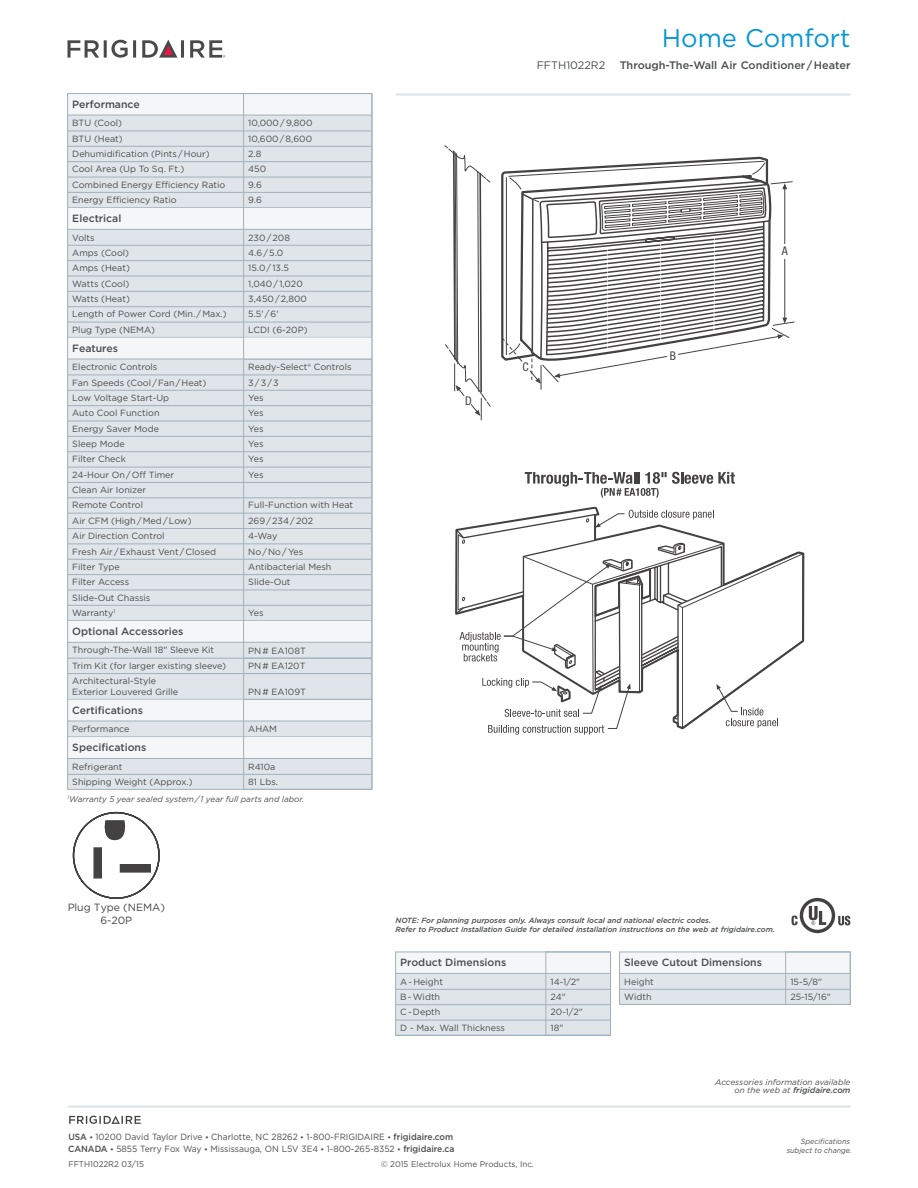
<style>
.page{position:relative;width:918px;height:1188px;background:#fff}
.page>*{position:absolute;margin:0;border:0;box-sizing:border-box;transform-origin:0 0}
.t1{font:25.5px "Gotham";color:#0696d7}
.t2{font:condensed 12px "Helvetica Neue";color:#231f20}
.t3{font:500 10.8px "Gotham";color:#4b4c4d}
.t4{font:10.8px "Gotham";color:#4b4c4d}
.t5{font:500 10.5px "Gotham";color:#4b4c4d}
.t6{font:10.5px/12.6px "Gotham";color:#231f20;text-align:center}
.t7{font:9px/15.3px "Gotham";color:#4b4c4d}
.t8{font:9px/11.9px "Gotham";color:#4b4c4d;scale:.95 1}
.t9{font:italic 8.25px/8.2px "Gotham";color:#4b4c4d;text-align:right}
.t10{font:8.25px "Gotham";color:#4b4c4d}
.t11{font:italic 500 7.5px/9px "Gotham";color:#4b4c4d}
.t12{font:italic 7.5px/9px "Gotham";color:#4b4c4d;text-align:right;scale:.95 1}
.s1{font-weight:500}
.s2{font-weight:500;font-size:7.5px}
</style>
<div class="page">
<hr style="left:68px;top:1106px;width:782px;height:2px;background:#dfe5e9">
<hr style="left:396px;top:93px;width:455px;height:3px;background:#dfe5e9">
<svg style="left:69px;top:1116px;width:73px;height:8px"></svg>
<div style="left:396px;top:952px;width:215px;height:83px;background:#dfe5e9"></div>
<div style="left:396px;top:952px;width:214px;height:21px;background:#f4f6f7"></div>
<hr style="left:396px;top:973px;width:214px;height:1px;background:#a2b1bb">
<hr style="left:396px;top:989px;width:214px;height:1px;background:#a2b1bb">
<hr style="left:396px;top:1004px;width:214px;height:1px;background:#a2b1bb">
<hr style="left:396px;top:1020px;width:214px;height:1px;background:#a2b1bb">
<hr style="left:396px;top:1035px;width:214px;height:1px;background:#a2b1bb">
<div style="left:395px;top:952px;width:216px;height:83px;border:1px solid #a2b1bb"></div>
<div style="left:546px;top:952px;width:65px;height:83px;border:1px solid #a2b1bb"></div>
<div style="left:620px;top:952px;width:230px;height:52px;background:#dfe5e9"></div>
<div style="left:620px;top:952px;width:230px;height:21px;background:#f4f6f7"></div>
<hr style="left:620px;top:973px;width:230px;height:1px;background:#a2b1bb">
<hr style="left:620px;top:989px;width:230px;height:1px;background:#a2b1bb">
<div style="left:619px;top:952px;width:232px;height:53px;border:1px solid #a2b1bb"></div>
<div style="left:786px;top:952px;width:65px;height:53px;border:1px solid #a2b1bb"></div>
<svg style="left:455px;top:506px;width:350px;height:225px"></svg>
<svg style="left:525px;top:472px;width:210px;height:26px"></svg>
<svg style="left:501px;top:156px;width:268px;height:202px"></svg>
<svg style="left:506px;top:160px;width:260px;height:8px"></svg>
<svg style="left:444px;top:145px;width:47px;height:275px"></svg>
<svg style="left:502px;top:168px;width:293px;height:222px"></svg>
<svg style="left:68px;top:40px;width:68px;height:18px"></svg>
<svg style="left:142px;top:40px;width:42px;height:18px"></svg>
<svg style="left:190px;top:40px;width:35px;height:18px"></svg>
<svg style="left:792px;top:898px;width:58px;height:35px"></svg>
<svg style="left:72px;top:812px;width:88px;height:87px"></svg>
<div style="left:68px;top:94px;width:304px;height:695px;background:#dfe5e9"></div>
<div style="left:68px;top:94px;width:303px;height:21px;background:#f4f6f7"></div>
<hr style="left:68px;top:115px;width:303px;height:1px;background:#a2b1bb">
<hr style="left:68px;top:131px;width:303px;height:1px;background:#a2b1bb">
<hr style="left:68px;top:146px;width:303px;height:1px;background:#a2b1bb">
<hr style="left:68px;top:161px;width:303px;height:1px;background:#a2b1bb">
<hr style="left:68px;top:177px;width:303px;height:1px;background:#a2b1bb">
<hr style="left:68px;top:192px;width:303px;height:1px;background:#a2b1bb">
<div style="left:68px;top:208px;width:303px;height:21px;background:#f4f6f7"></div>
<hr style="left:68px;top:229px;width:303px;height:1px;background:#a2b1bb">
<hr style="left:68px;top:245px;width:303px;height:1px;background:#a2b1bb">
<hr style="left:68px;top:260px;width:303px;height:1px;background:#a2b1bb">
<hr style="left:68px;top:276px;width:303px;height:1px;background:#a2b1bb">
<hr style="left:68px;top:291px;width:303px;height:1px;background:#a2b1bb">
<hr style="left:68px;top:306px;width:303px;height:1px;background:#a2b1bb">
<hr style="left:68px;top:322px;width:303px;height:1px;background:#a2b1bb">
<hr style="left:68px;top:337px;width:303px;height:1px;background:#a2b1bb">
<div style="left:68px;top:338px;width:303px;height:21px;background:#f4f6f7"></div>
<hr style="left:68px;top:359px;width:303px;height:1px;background:#a2b1bb">
<hr style="left:68px;top:375px;width:303px;height:1px;background:#a2b1bb">
<hr style="left:68px;top:390px;width:303px;height:1px;background:#a2b1bb">
<hr style="left:68px;top:405px;width:303px;height:1px;background:#a2b1bb">
<hr style="left:68px;top:421px;width:303px;height:1px;background:#a2b1bb">
<hr style="left:68px;top:436px;width:303px;height:1px;background:#a2b1bb">
<hr style="left:68px;top:451px;width:303px;height:1px;background:#a2b1bb">
<hr style="left:68px;top:467px;width:303px;height:1px;background:#a2b1bb">
<hr style="left:68px;top:482px;width:303px;height:1px;background:#a2b1bb">
<hr style="left:68px;top:498px;width:303px;height:1px;background:#a2b1bb">
<hr style="left:68px;top:513px;width:303px;height:1px;background:#a2b1bb">
<hr style="left:68px;top:528px;width:303px;height:1px;background:#a2b1bb">
<hr style="left:68px;top:544px;width:303px;height:1px;background:#a2b1bb">
<hr style="left:68px;top:559px;width:303px;height:1px;background:#a2b1bb">
<hr style="left:68px;top:574px;width:303px;height:1px;background:#a2b1bb">
<hr style="left:68px;top:590px;width:303px;height:1px;background:#a2b1bb">
<hr style="left:68px;top:605px;width:303px;height:1px;background:#a2b1bb">
<hr style="left:68px;top:620px;width:303px;height:1px;background:#a2b1bb">
<div style="left:68px;top:621px;width:303px;height:21px;background:#f4f6f7"></div>
<hr style="left:68px;top:642px;width:303px;height:1px;background:#a2b1bb">
<hr style="left:68px;top:658px;width:303px;height:1px;background:#a2b1bb">
<hr style="left:68px;top:673px;width:303px;height:1px;background:#a2b1bb">
<hr style="left:68px;top:699px;width:303px;height:1px;background:#a2b1bb">
<div style="left:68px;top:700px;width:303px;height:21px;background:#f4f6f7"></div>
<hr style="left:68px;top:721px;width:303px;height:1px;background:#a2b1bb">
<div style="left:68px;top:737px;width:303px;height:22px;background:#f4f6f7"></div>
<hr style="left:68px;top:758px;width:303px;height:1px;background:#a2b1bb">
<hr style="left:68px;top:774px;width:303px;height:1px;background:#a2b1bb">
<div style="left:243px;top:93px;width:129px;height:697px;border:1px solid #a2b1bb"></div>
<h1 class="t1" style="left:662px;top:22px;width:190px">Home Comfort</h1>
<p class="t5" style="left:72px;top:97px;width:69px">Performance</p>
<p class="t7" style="left:72px;top:115px;width:155px">BTU (Cool)<br>BTU (Heat)<br>Dehumidification (Pints / Hour)<br>Cool Area (Up To Sq. Ft.)<br>Combined Energy Efficiency Ratio<br>Energy Efficiency Ratio</p>
<p class="t5" style="left:72px;top:211px;width:51px">Electrical</p>
<p class="t7" style="left:72px;top:230px;width:156px">Volts<br>Amps (Cool)<br>Amps (Heat)<br>Watts (Cool)<br>Watts (Heat)<br>Length of Power Cord (Min. / Max.)<br>Plug Type (NEMA)</p>
<p class="t5" style="left:72px;top:341px;width:47px">Features</p>
<p class="t7" style="left:72px;top:359px;width:145px">Electronic Controls<br>Fan Speeds (Cool / Fan / Heat)<br>Low Voltage Start-Up<br>Auto Cool Function<br>Energy Saver Mode<br>Sleep Mode<br>Filter Check<br>24-Hour On / Off Timer<br>Clean Air Ionizer<br>Remote Control<br>Air CFM (High / Med / Low)<br>Air Direction Control<br>Fresh Air / Exhaust Vent / Closed<br>Filter Type<br>Filter Access<br>Slide-Out Chassis<br>Warranty<sup>1</sup></p>
<p class="t5" style="left:72px;top:624px;width:113px">Optional Accessories</p>
<p class="t7" style="left:72px;top:642px;width:155px">Through-The-Wall 18" Sleeve Kit<br>Trim Kit (for larger existing sleeve)<br>Architectural-Style</p>
<p class="t7" style="left:72px;top:684px;width:107px">Exterior Louvered Grille</p>
<p class="t5" style="left:72px;top:703px;width:72px">Certifications</p>
<p class="t7" style="left:72px;top:721px;width:59px">Performance</p>
<p class="t5" style="left:72px;top:741px;width:76px">Specifications</p>
<p class="t7" style="left:72px;top:759px;width:122px">Refrigerant<br>Shipping Weight (Approx.)</p>
<p class="t7" style="left:248px;top:115px;width:66px">10,000 / 9,800<br>10,600 / 8,600<br>2.8<br>450<br>9.6<br>9.6</p>
<p class="t7" style="left:248px;top:230px;width:61px">230 / 208<br>4.6 / 5.0<br>15.0 / 13.5<br>1,040 / 1,020<br>3,450 / 2,800<br>5.5' / 6'<br>LCDI (6-20P)</p>
<p class="t7" style="left:248px;top:359px;width:105px">Ready-Select® Controls<br>3 / 3 / 3<br>Yes<br>Yes<br>Yes<br>Yes<br>Yes<br>Yes</p>
<p class="t7" style="left:248px;top:497px;width:107px">Full-Function with Heat<br>269 / 234 / 202<br>4-Way<br>No / No / Yes<br>Antibacterial Mesh<br>Slide-Out</p>
<p class="t7" style="left:248px;top:605px;width:17px">Yes</p>
<p class="t7" style="left:248px;top:642px;width:59px">PN # EA108T<br>PN # EA120T</p>
<p class="t7" style="left:248px;top:684px;width:59px">PN # EA109T</p>
<p class="t7" style="left:248px;top:721px;width:30px">AHAM</p>
<p class="t7" style="left:248px;top:759px;width:31px">R410a<br>81 Lbs.</p>
<p class="t9" style="left:68px;top:794px;width:238px"><sup>1</sup>Warranty 5 year sealed system / 1 year full parts and labor.</p>
<p class="t6" style="left:68px;top:901px;width:99px">Plug Type (NEMA)<br>6-20P</p>
<p class="t4" style="left:537px;top:58px;width:70px">FFTH1022R2</p>
<p class="t3" style="left:620px;top:58px;width:232px">Through-The-Wall Air Conditioner / Heater</p>
<h2 class="t2" style="left:465px;top:393px;width:8px">D</h2>
<h2 class="t2" style="left:523px;top:360px;width:8px">C</h2>
<h2 class="t2" style="left:670px;top:349px;width:8px">B</h2>
<h2 class="t2" style="left:782px;top:244px;width:7px">A</h2>
<p class="t11" style="left:395px;top:916px;width:381px">NOTE: For planning purposes only. Always consult local and national electric codes.<br>Refer to Product Installation Guide for detailed installation instructions on the web at frigidaire.com.</p>
<p class="t5" style="left:400px;top:956px;width:108px">Product Dimensions</p>
<p class="t7" style="left:400px;top:974px;width:106px">A - Height<br>B - Width<br>C - Depth<br>D - Max. Wall Thickness</p>
<p class="t7" style="left:551px;top:974px;width:34px">14-1/2"<br>24"<br>20-1/2"<br>18"</p>
<p class="t5" style="left:624px;top:956px;width:139px">Sleeve Cutout Dimensions</p>
<p class="t7" style="left:624px;top:974px;width:31px">Height<br>Width</p>
<p class="t7" style="left:790px;top:974px;width:42px">15-5/8"<br>25-15/16"</p>
<p class="t9" style="left:715px;top:1078px;width:137px">Accessories information available on the web at <span class="s1">frigidaire.com</span></p>
<p class="t8" style="left:68px;top:1131px;width:408px"><span class="s1">USA</span> <span class="s2">•</span> 10200 David Taylor Drive <span class="s2">•</span> Charlotte, NC 28262 <span class="s2">•</span> 1-800-FRIGIDAIRE <span class="s2">•</span> <span class="s1">frigidaire.com<br>CANADA</span> <span class="s2">•</span> 5855 Terry Fox Way <span class="s2">•</span> Mississauga, ON L5V 3E4 <span class="s2">•</span> 1-800-265-8352 <span class="s2">•</span> <span class="s1">frigidaire.ca</span></p>
<p class="t10" style="left:68px;top:1159px;width:77px">FFTH1022R2 03/15</p>
<p class="t10" style="left:381px;top:1159px;width:154px">© 2015 Electrolux Home Products, Inc.</p>
<p class="t12" style="left:787px;top:1136px;width:70px">Specifications subject to change.</p>
</div>
